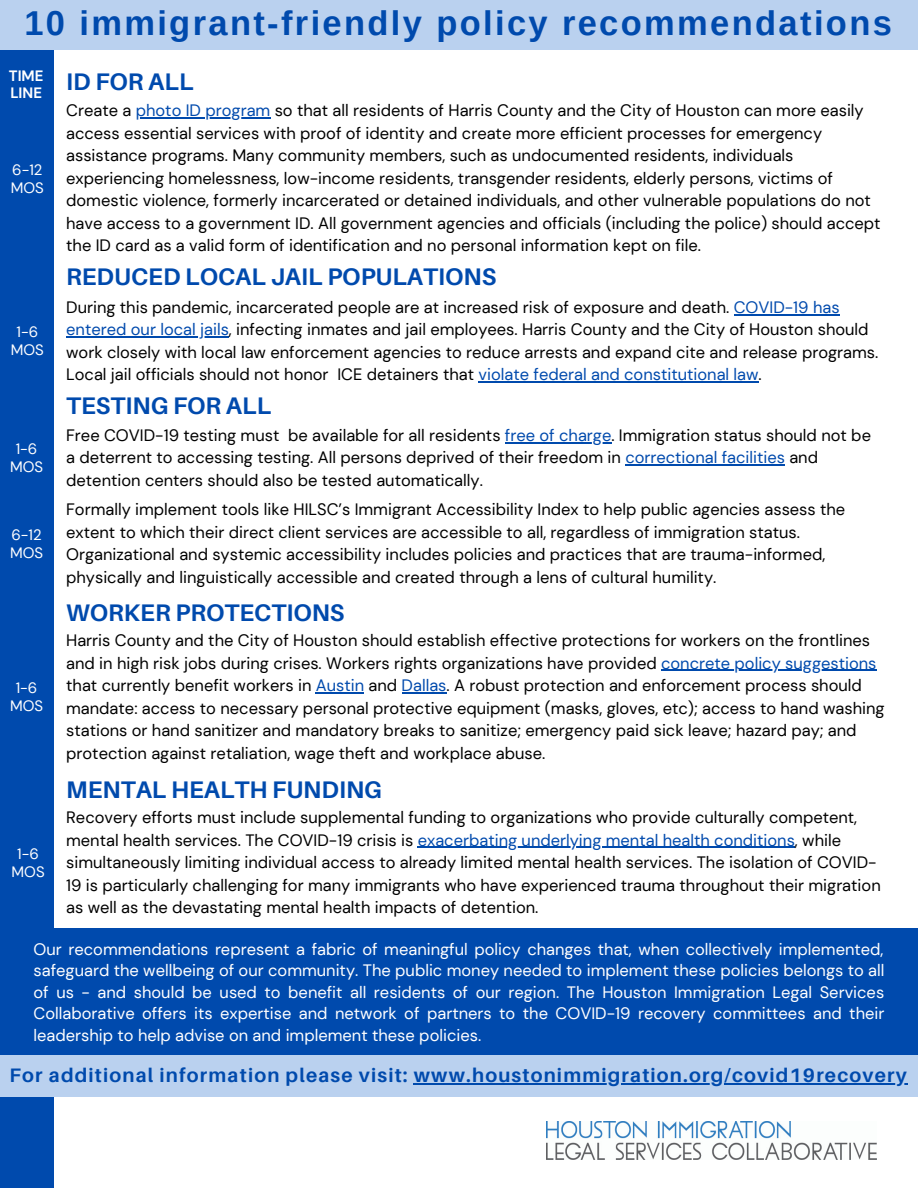
<style>
.page{position:relative;width:918px;height:1188px;background:#fff}
.page>*{position:absolute;margin:0;border:0;box-sizing:border-box;transform-origin:0 0}
.t1{font:700 34.5px "Arimo";letter-spacing:.07em;color:#004aad}
.t2{font:700 24px "Aileron";color:#004aad}
.t3{font:700 19.5px "Aileron";letter-spacing:.06em;color:#004aad}
.t4{font:16.5px/22.5px "DM Sans";color:#000}
.t5{font:16.5px/21.3px "DM Sans";color:#fff;text-align:justify}
.t6{font:15px/18px "DM Sans";color:#fff;text-align:center}
.t7{font:700 15px/16.8px "DM Sans";color:#fff}
.s1{color:#004aad}
</style>
<div class="page">
<hr style="left:505px;top:442px;width:106px;height:1px;background:#004aad">
<hr style="left:625px;top:465px;width:160px;height:1px;background:#004aad">
<hr style="left:661px;top:670px;width:216px;height:1px;background:#004aad">
<hr style="left:316px;top:692px;width:48px;height:2px;background:#004aad">
<hr style="left:402px;top:692px;width:44px;height:2px;background:#004aad">
<div style="left:0;top:0;width:53px;height:1188px;background:#004aad"></div>
<div style="left:0;top:1054px;width:918px;height:42px;background:#bad1ef"></div>
<div style="left:0;top:928px;width:918px;height:126px;background:#004aad"></div>
<hr style="left:414px;top:1083px;width:494px;height:1px;background:#004aad">
<hr style="left:734px;top:314px;width:106px;height:1px;background:#004aad">
<hr style="left:66px;top:336px;width:163px;height:2px;background:#004aad">
<hr style="left:479px;top:381px;width:280px;height:2px;background:#004aad">
<hr style="left:136px;top:118px;width:134px;height:1px;background:#004aad">
<img style="left:547px;top:1122px;width:329px;height:38px">
<hr style="left:418px;top:847px;width:377px;height:1px;background:#004aad">
<div style="left:0;top:0;width:918px;height:49px;background:#bad1ef"></div>
<h1 class="t1" style="left:24px;top:4px;width:869px">10 immigrant-friendly policy recommendations</h1>
<p class="t7" style="left:9px;top:67px;width:36px">TIME<br>LINE</p>
<h2 class="t2" style="left:66px;top:66px;width:129px">ID FOR ALL</h2>
<p class="t6" style="left:11px;top:160px;width:35px;text-align:left">6-12<br>MOS</p>
<p class="t6" style="left:11px;top:323px;width:35px">1-6<br>MOS</p>
<p class="t6" style="left:10px;top:440px;width:35px">1-6<br>MOS</p>
<p class="t6" style="left:10px;top:525px;width:35px;text-align:left">6-12<br>MOS</p>
<p class="t6" style="left:10px;top:679px;width:35px">1-6<br>MOS</p>
<p class="t6" style="left:12px;top:845px;width:35px">1-6<br>MOS</p>
<p class="t4" style="left:66px;top:100px;width:816px">Create a <span class="s1">photo ID program</span> so that all residents of Harris County and the City of Houston can more easily access essential services with proof of identity and create more efficient processes for emergency assistance programs. Many community members, such as undocumented residents, individuals experiencing homelessness, low-income residents, transgender residents, elderly persons, victims of domestic violence, formerly incarcerated or detained individuals, and other vulnerable populations do not have access to a government ID. All government agencies and officials (including the police) should accept the ID card as a valid form of identification and no personal information kept on file.</p>
<h2 class="t2" style="left:66px;top:261px;width:432px">REDUCED LOCAL JAIL POPULATIONS</h2>
<p class="t4" style="left:66px;top:296px;width:814px">During this pandemic, incarcerated people are at increased risk of exposure and death. <span class="s1">COVID-19 has entered our local jails</span>, infecting inmates and jail employees. Harris County and the City of Houston should work closely with local law enforcement agencies to reduce arrests and expand cite and release programs.<br>Local jail officials should not honor ICE detainers that <span class="s1">violate federal and constitutional law</span>.</p>
<h2 class="t2" style="left:66px;top:391px;width:206px">TESTING FOR ALL</h2>
<p class="t4" style="left:66px;top:424px;width:806px">Free COVID-19 testing must be available for all residents <span class="s1">free of charge</span>. Immigration status should not be a deterrent to accessing testing. All persons deprived of their freedom in <span class="s1">correctional facilities</span> and detention centers should also be tested automatically.</p>
<p class="t4" style="left:66px;top:498px;width:781px">Formally implement tools like HILSC’s Immigrant Accessibility Index to help public agencies assess the extent to which their direct client services are accessible to all, regardless of immigration status.<br>Organizational and systemic accessibility includes policies and practices that are trauma-informed, physically and linguistically accessible and created through a lens of cultural humility.</p>
<h2 class="t2" style="left:66px;top:598px;width:280px">WORKER PROTECTIONS</h2>
<p class="t4" style="left:66px;top:629px;width:820px">Harris County and the City of Houston should establish effective protections for workers on the frontlines and in high risk jobs during crises. Workers rights organizations have provided <span class="s1">concrete policy suggestions </span>that currently benefit workers in <span class="s1">Austin</span> and <span class="s1">Dallas</span>. A robust protection and enforcement process should mandate: access to necessary personal protective equipment (masks, gloves, etc); access to hand washing stations or hand sanitizer and mandatory breaks to sanitize; emergency paid sick leave; hazard pay; and protection against retaliation, wage theft and workplace abuse.</p>
<h2 class="t2" style="left:66px;top:774px;width:317px">MENTAL HEALTH FUNDING</h2>
<p class="t4" style="left:66px;top:806px;width:816px">Recovery efforts must include supplemental funding to organizations who provide culturally competent, mental health services. The COVID-19 crisis is <span class="s1">exacerbating underlying mental health conditions</span>, while simultaneously limiting individual access to already limited mental health services. The isolation of COVID-19 is particularly challenging for many immigrants who have experienced trauma throughout their migration as well as the devastating mental health impacts of detention.</p>
<p class="t5" style="left:34px;top:939px;width:852px">Our recommendations represent a fabric of meaningful policy changes that, when collectively implemented, safeguard the wellbeing of our community. The public money needed to implement these policies belongs to all of us - and should be used to benefit all residents of our region. The Houston Immigration Legal Services Collaborative offers its expertise and network of partners to the COVID-19 recovery committees and their leadership to help advise on and implement these policies.</p>
<p class="t3" style="left:10px;top:1063px;width:899px">For additional information please visit: www.houstonimmigration.org/covid19recovery</p>
</div>
